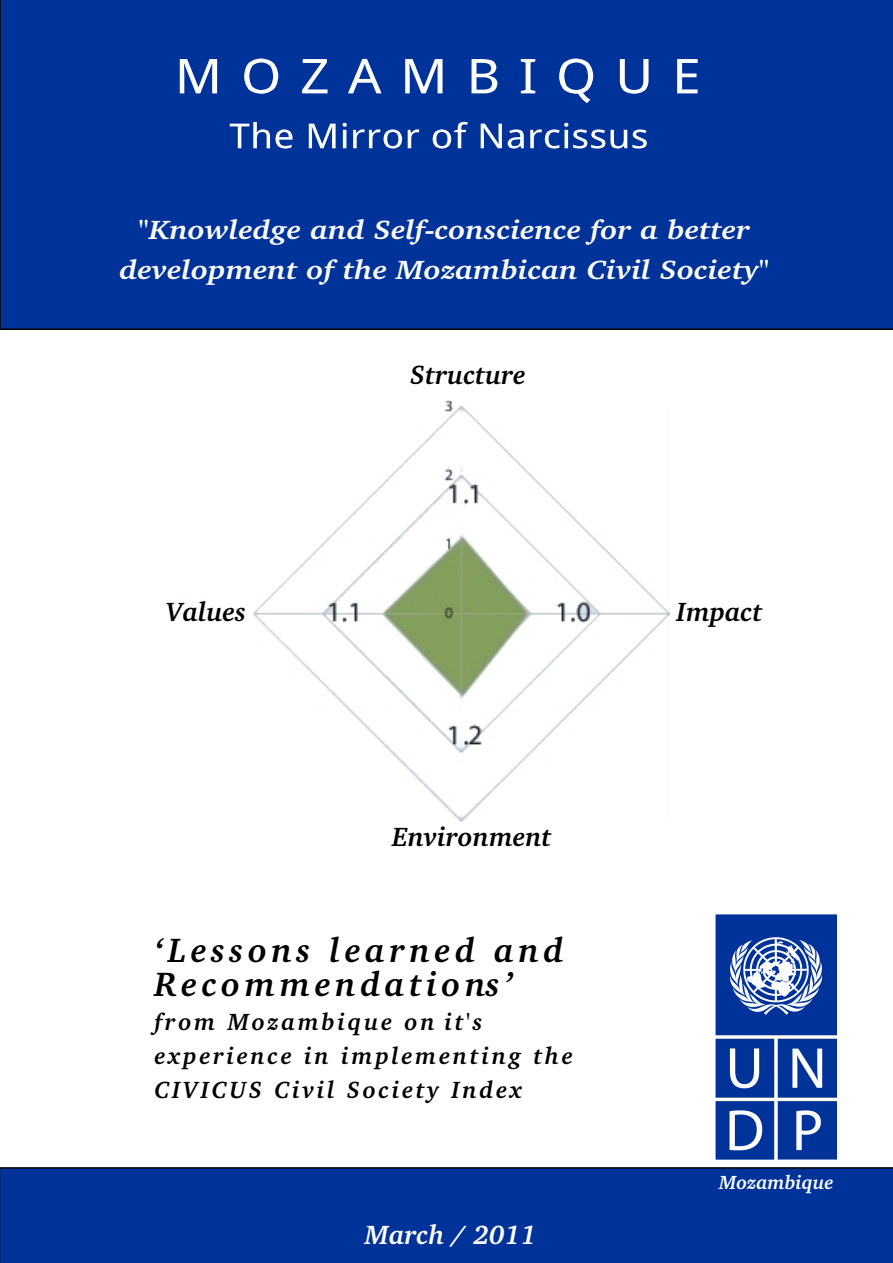
<style>
.page{position:relative;width:893px;height:1263px;background:#fff}
.page>*{position:absolute;margin:0;border:0;box-sizing:border-box;transform-origin:0 0}
.t1{font:italic 700 34.5px/34.2px "Charter BT";letter-spacing:.13em;color:#000}
.t2{font:italic 700 27px/39.9px "Charter BT";color:#fff;text-align:center;scale:1.15 1}
.t3{font:italic 700 27px "Charter BT";color:#000}
.t4{font:italic 700 27px "Charter BT";color:#fff}
.t5{font:italic 700 24px/34.2px "Charter BT";letter-spacing:.11em;color:#000}
.t6{font:italic 700 19.5px "Charter BT";color:#fff}
</style>
<div class="page">
<div style="left:0;top:0;width:893px;height:330px;background:#039"></div>
<svg style="left:180px;top:59px;width:37px;height:34px"></svg>
<svg style="left:244px;top:59px;width:34px;height:35px"></svg>
<svg style="left:302px;top:59px;width:26px;height:34px"></svg>
<svg style="left:348px;top:59px;width:34px;height:34px"></svg>
<svg style="left:405px;top:59px;width:37px;height:34px"></svg>
<svg style="left:472px;top:59px;width:25px;height:34px"></svg>
<svg style="left:521px;top:59px;width:14px;height:34px"></svg>
<svg style="left:559px;top:59px;width:34px;height:44px"></svg>
<svg style="left:620px;top:59px;width:28px;height:35px"></svg>
<svg style="left:677px;top:59px;width:21px;height:34px"></svg>
<svg style="left:230px;top:122px;width:62px;height:27px"></svg>
<svg style="left:309px;top:124px;width:27px;height:24px"></svg>
<svg style="left:343px;top:123px;width:4px;height:25px"></svg>
<svg style="left:353px;top:129px;width:49px;height:20px"></svg>
<svg style="left:408px;top:129px;width:11px;height:19px"></svg>
<svg style="left:433px;top:122px;width:35px;height:27px"></svg>
<svg style="left:481px;top:124px;width:21px;height:24px"></svg>
<svg style="left:508px;top:129px;width:16px;height:20px"></svg>
<svg style="left:530px;top:123px;width:75px;height:26px"></svg>
<svg style="left:611px;top:129px;width:36px;height:20px"></svg>
<img style="left:716px;top:914px;width:120px;height:246px">
<img style="left:253px;top:400px;width:418px;height:422px">
<div style="left:0;top:1167px;width:893px;height:96px;background:#039"></div>
<p class="t2" style="left:119px;top:209px;width:567px">"Knowledge and Self-conscience for a better development of the Mozambican Civil Society"</p>
<p class="t3" style="left:166px;top:595px;width:81px">Values</p>
<p class="t3" style="left:410px;top:358px;width:117px">Structure</p>
<p class="t3" style="left:392px;top:820px;width:161px">Environment</p>
<p class="t1" style="left:154px;top:932px;width:410px">‘Lessons learned and<br>Recommendations’</p>
<p class="t5" style="left:154px;top:1004px;width:420px">from Mozambique on it's experience in implementing the<br>CIVICUS Civil Society Index</p>
<p class="t4" style="left:365px;top:1218px;width:173px">March / 2011</p>
<p class="t3" style="left:676px;top:595px;width:87px">Impact</p>
<p class="t6" style="left:719px;top:1170px;width:116px">Mozambique</p>
</div>
